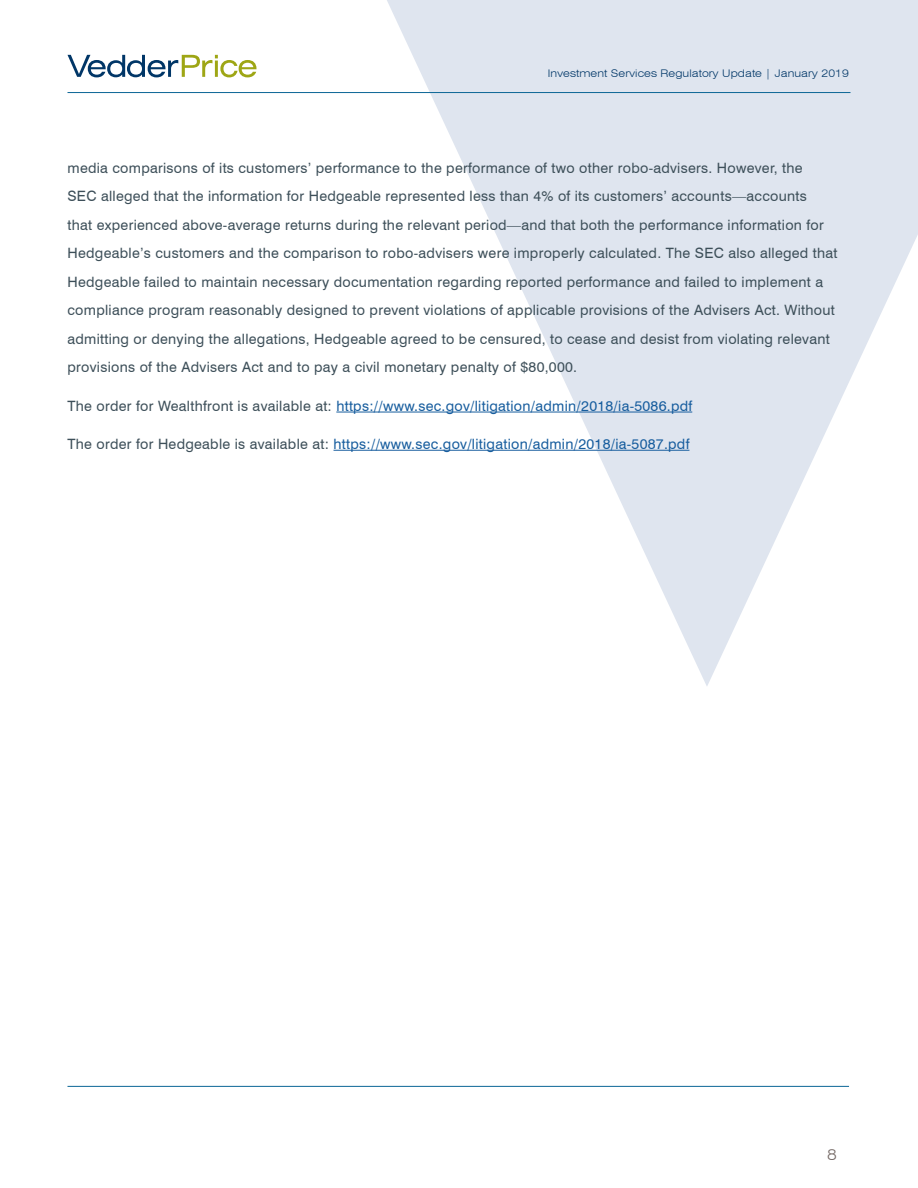
<style>
.page{position:relative;width:918px;height:1188px;background:#fff}
.page>*{position:absolute;margin:0;border:0;box-sizing:border-box;transform-origin:0 0}
.t1{font:300 expanded 15px "Swiss 721 BT";color:#726663}
.t2{font:14.25px/28.5px "Swiss 721 BT";letter-spacing:.02em;color:#3d4f59}
.t3{font:14.25px "Swiss 721 BT";letter-spacing:.02em;color:#175d9e}
.t4{font:300 expanded 10.5px "Swiss 721 BT";letter-spacing:.01em;color:#003667}
.s1{color:#3d4f59}
</style>
<div class="page">
<svg style="left:351px;top:0;width:567px;height:686px;fill:#dfe5ef"></svg>
<svg style="left:68px;top:55px;width:188px;height:22px"></svg>
<hr style="left:68px;top:1086px;width:781px;height:1px;background:#0b6696">
<hr style="left:68px;top:92px;width:782px;height:1px;background:#0b6696">
<hr style="left:336px;top:412px;width:356px;height:1px;background:#175d9e">
<hr style="left:334px;top:450px;width:355px;height:1px;background:#175d9e">
<p class="t4" style="left:548px;top:67px;width:303px">Investment Services Regulatory Update | January 2019</p>
<p class="t2" style="left:68px;top:153px;width:772px">media comparisons of its customers’ performance to the performance of two other robo-advisers. However, the<br>SEC alleged that the information for Hedgeable represented less than 4% of its customers’ accounts—accounts<br>that experienced above-average returns during the relevant period—and that both the performance information for Hedgeable’s customers and the comparison to robo-advisers were improperly calculated. The SEC also alleged that Hedgeable failed to maintain necessary documentation regarding reported performance and failed to implement a compliance program reasonably designed to prevent violations of applicable provisions of the Advisers Act. Without admitting or denying the allegations, Hedgeable agreed to be censured, to cease and desist from violating relevant provisions of the Advisers Act and to pay a civil monetary penalty of $80,000.</p>
<p class="t3" style="left:68px;top:397px;width:626px"><span class="s1">The order for Wealthfront is available at:</span> https://www.sec.gov/litigation/admin/2018/ia-5086.pdf</p>
<p class="t3" style="left:68px;top:435px;width:623px"><span class="s1">The order for Hedgeable is available at:</span> https://www.sec.gov/litigation/admin/2018/ia-5087.pdf</p>
<p class="t1" style="left:827px;top:1146px;width:11px">8</p>
</div>
